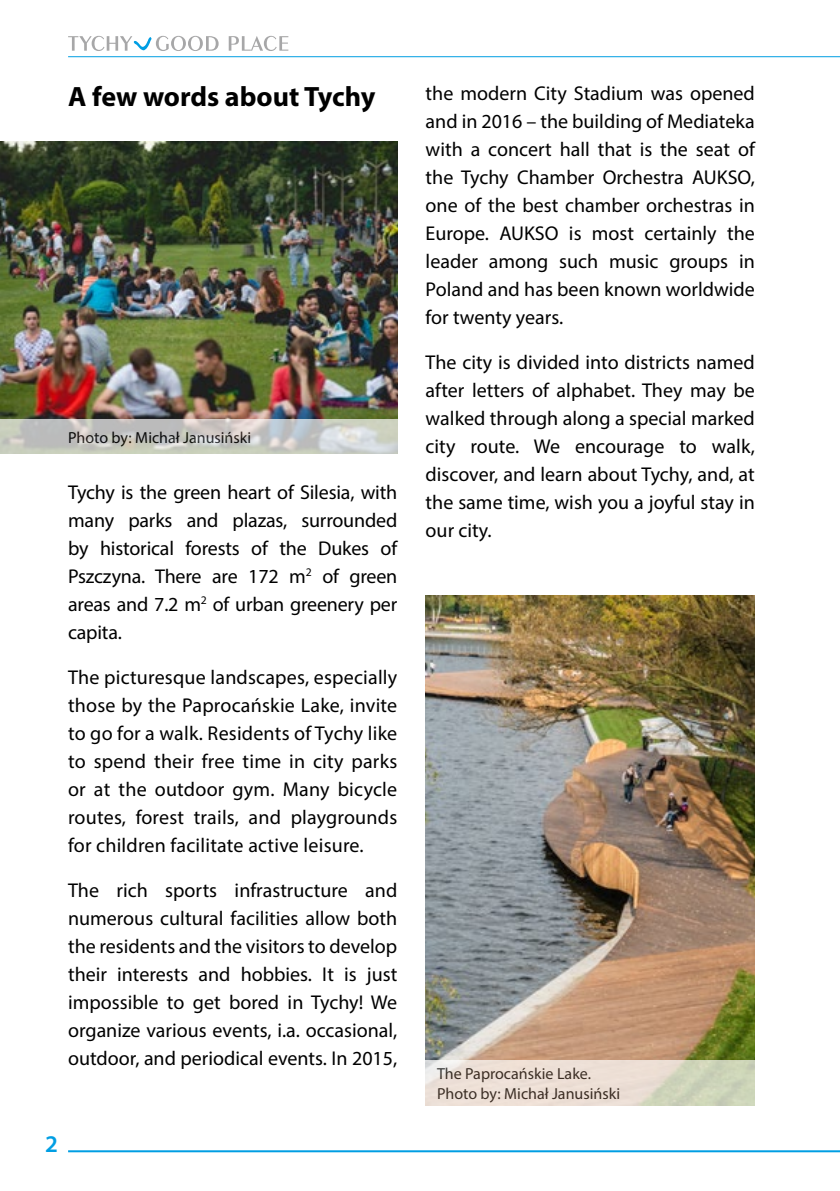
<style>
.page{position:relative;width:840px;height:1191px;background:#fff}
.page>*{position:absolute;margin:0;border:0;box-sizing:border-box;transform-origin:0 0}
.t1{font:700 28px "Myriad Pro";letter-spacing:-.005em;color:#000}
.t2{font:600 24px "Myriad Pro";color:#009ee3}
.t3{font:20px/28px "Myriad Pro";color:#000;text-align:justify}
.t4{font:16px/20px "Myriad Pro";color:#000}
</style>
<div class="page">
<hr style="left:68px;top:1150px;width:771px;height:2px;background:#009ee3">
<hr style="left:68px;top:56px;width:771px;height:1px;background:#009ee3">
<svg style="left:68px;top:36px;width:220px;height:15px"></svg>
<img style="left:0;top:142px;width:397px;height:278px">
<img style="left:425px;top:595px;width:329px;height:465px">
<svg style="left:0;top:420px;width:397px;height:34px;background:#c8c9c5"></svg>
<svg style="left:425px;top:1060px;width:329px;height:46px;background:#e3dcce"></svg>
<h1 class="t1" style="left:68px;top:78px;width:308px">A few words about Tychy</h1>
<p class="t4" style="left:68px;top:427px;width:185px">Photo by: Michał Janusiński</p>
<p class="t3" style="left:68px;top:477px;width:330px">Tychy is the green heart of Silesia, with many parks and plazas, surrounded by historical forests of the Dukes of Pszczyna. There are 172 m<sup>2</sup> of green areas and 7.2 m<sup>2</sup> of urban greenery per capita.</p>
<p class="t3" style="left:68px;top:662px;width:330px">The picturesque landscapes, especially those by the Paprocańskie Lake, invite to go for a walk. Residents of Tychy like to spend their free time in city parks or at the outdoor gym. Many bicycle routes, forest trails, and playgrounds for children facilitate active leisure.</p>
<p class="t3" style="left:68px;top:875px;width:330px">The rich sports infrastructure and numerous cultural facilities allow both the residents and the visitors to develop their interests and hobbies. It is just impossible to get bored in Tychy! We organize various events, i.a. occasional, outdoor, and periodical events. In 2015,</p>
<p class="t2" style="left:45px;top:1129px;width:14px">2</p>
<p class="t3" style="left:425px;top:79px;width:330px">the modern City Stadium was opened and in 2016 – the building of Mediateka with a concert hall that is the seat of the Tychy Chamber Orchestra AUKSO, one of the best chamber orchestras in Europe. AUKSO is most certainly the leader among such music groups in Poland and has been known worldwide for twenty years.</p>
<p class="t3" style="left:425px;top:348px;width:330px">The city is divided into districts named after letters of alphabet. They may be walked through along a special marked city route. We encourage to walk, discover, and learn about Tychy, and, at the same time, wish you a joyful stay in our city.</p>
<p class="t4" style="left:437px;top:1063px;width:185px">The Paprocańskie Lake.<br>Photo by: Michał Janusiński</p>
</div>
